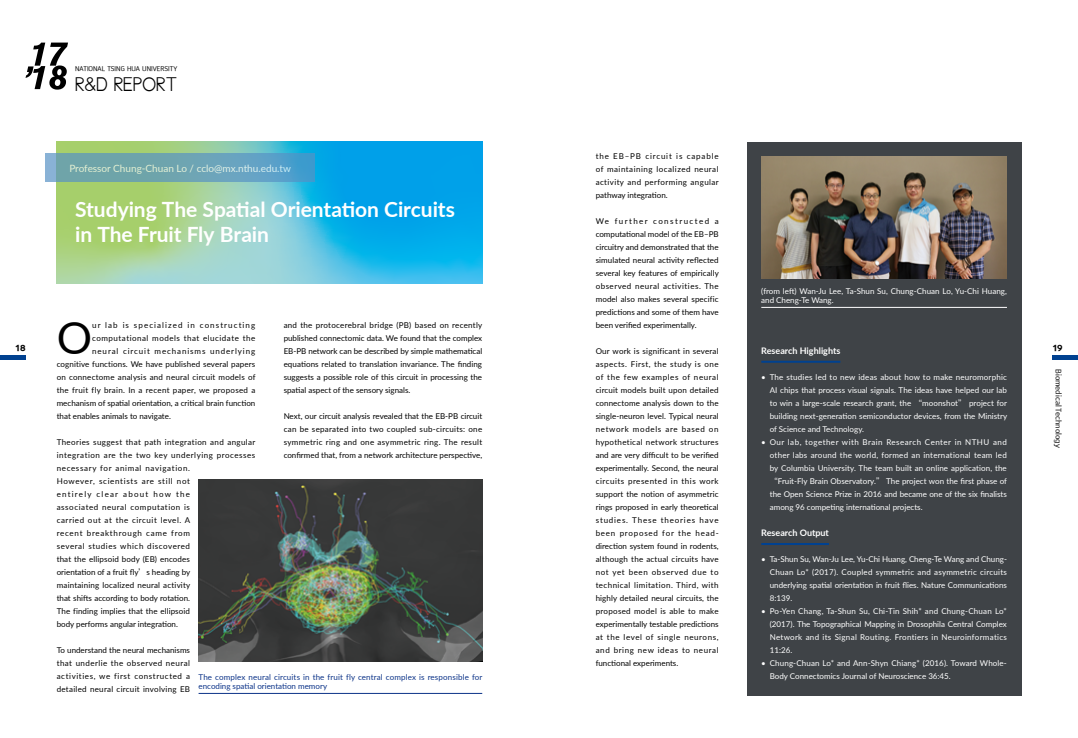
<style>
.page{position:relative;width:1078px;height:738px;background:#fff}
.page>*{position:absolute;margin:0;border:0;box-sizing:border-box;transform-origin:0 0}
.t1{font:44.2px "Lato";color:#000}
.t2{font:700 21px/25.2px "Lato";letter-spacing:-.005em;color:#fff}
.t3{font:20px "New Cicle Semi";color:#000}
.t4{font:10px "Lato";color:#fff}
.t5{font:700 9px "Lato";color:#fff}
.t6{font:700 9px "Anomoly";color:#000}
.t7{font:8px/13px "Lato";letter-spacing:.03em;color:#000;text-align:justify}
.t8{font:8px/13px "Lato";color:#fff;text-align:justify}
.t9{font:8px/13px "Lato";letter-spacing:.05em;color:#000}
.t10{font:8px/9.6px "Lato";letter-spacing:.02em;color:#0c3388}
.t11{font:8px "Lato";color:#000}
.t12{font:8px "Lato";letter-spacing:.01em;color:#000}
.t13{font:8px "Lato";letter-spacing:.065em;color:#000}
.t14{font:8px "Lato";letter-spacing:.11em;color:#000}
.t15{font:8px "Lato";letter-spacing:.135em;color:#000}
.t16{font:8px "Anomoly";color:#000}
.t17{font:7px "Anomoly";color:#000}
.s1{font-family:"DF Hei Std W5"}
</style>
<div class="page">
<svg style="left:26px;top:43px;width:42px;height:47px"></svg>
<div style="left:0;top:354px;width:26px;height:5px;background:#004190"></div>
<div style="left:1052px;top:354px;width:25px;height:5px;background:#004190"></div>
<svg style="left:57px;top:142px;width:425px;height:141px;background:#5bbfc4"></svg>
<img style="left:198px;top:479px;width:284px;height:181px">
<svg style="left:45px;top:153px;width:270px;height:28px;background:#67a3b7"></svg>
<hr style="left:198px;top:692px;width:284px;height:1px;background:#0c3388">
<div style="left:746px;top:142px;width:274px;height:552px;background:#3f4347"></div>
<hr style="left:761px;top:360px;width:79px;height:2px;background:#004190">
<hr style="left:761px;top:542px;width:67px;height:2px;background:#004190">
<img style="left:761px;top:156px;width:245px;height:122px">
<hr style="left:761px;top:307px;width:245px;height:1px;background:#fff">
<p class="t17" style="left:75px;top:65px;width:104px">NATIONAL TSING HUA UNIVERSITY</p>
<h3 class="t3" style="left:75px;top:73px;width:104px">R&amp;D REPORT</h3>
<p class="t7" style="left:595px;top:149px;width:124px">the EB–PB circuit is capable of maintaining localized neural activity and performing angular pathway integration.</p>
<p class="t7" style="left:595px;top:214px;width:124px">We further constructed a computational model of the EB–PB circuitry and demonstrated that the simulated neural activity reflected several key features of empirically observed neural activities. The model also makes several specific predictions and some of them have been verified experimentally.</p>
<p class="t7" style="left:595px;top:344px;width:124px">Our work is significant in several aspects. First, the study is one of the few examples of neural circuit models built upon detailed connectome analysis down to the single-neuron level. Typical neural network models are based on hypothetical network structures and are very difficult to be verified experimentally. Second, the neural circuits presented in this work support the notion of asymmetric rings proposed in early theoretical studies. These theories have been proposed for the head&shy;direction system found in rodents, although the actual circuits have not yet been observed due to technical limitation. Third, with highly detailed neural circuits, the proposed model is able to make experimentally testable predictions at the level of single neurons, and bring new ideas to neural functional experiments.</p>
<p class="t4" style="left:69px;top:161px;width:223px">Professor Chung-Chuan Lo / cclo@mx.nthu.edu.tw</p>
<h2 class="t2" style="left:75px;top:195px;width:381px">Studying The Spatial Orientation Circuits in The Fruit Fly Brain</h2>
<p class="t8" style="left:761px;top:285px;width:247px;line-height:9.6px">(from left) Wan-Ju Lee, Ta-Shun Su, Chung-Chuan Lo, Yu-Chi Huang, and Cheng-Te Wang.</p>
<p class="t7" style="left:283px;top:318px;width:200px">and the protocerebral bridge (PB) based on recently published connectomic data. We found that the complex EB-PB network can be described by simple mathematical equations related to translation invariance. The finding suggests a possible role of this circuit in processing the spatial aspect of the sensory signals.</p>
<p class="t7" style="left:283px;top:409px;width:200px">Next, our circuit analysis revealed that the EB-PB circuit can be separated into two coupled sub-circuits: one symmetric ring and one asymmetric ring. The result confirmed that, from a network architecture perspective,</p>
<h1 class="t1" style="left:57px;top:306px;width:37px">O</h1>
<p class="t15" style="left:92px;top:319px;width:165px">ur lab is specialized in constructing</p>
<p class="t13" style="left:92px;top:332px;width:164px">computational models that elucidate the</p>
<p class="t14" style="left:92px;top:345px;width:164px">neural circuit mechanisms underlying</p>
<p class="t12" style="left:57px;top:358px;width:200px">cognitive functions. We have published several papers</p>
<p class="t7" style="left:57px;top:370px;width:200px">on connectome analysis and neural circuit models of</p>
<p class="t7" style="left:57px;top:383px;width:200px">the fruit fly brain. In a recent paper, we proposed a</p>
<p class="t11" style="left:57px;top:397px;width:200px">mechanism of spatial orientation, a critical brain function</p>
<p class="t11" style="left:57px;top:410px;width:116px">that enables animals to navigate.</p>
<p class="t9" style="left:57px;top:435px;width:200px">Theories suggest that path integration and angular integration are the two key underlying processes necessary for animal navigation.<br>However, scientists are still not<br>entirely clear about how the<br>associated neural computation is<br>carried out at the circuit level. A<br>recent breakthrough came from<br>several studies which discovered<br>that the ellipsoid body (EB) encodes<br>orientation of a fruit fly<span class="s1">’</span>s heading by<br>maintaining localized neural activity<br>that shifts according to body rotation.<br>The finding implies that the ellipsoid<br>body performs angular integration.</p>
<p class="t7" style="left:57px;top:643px;width:135px">To understand the neural mechanisms that underlie the observed neural activities, we first constructed a detailed neural circuit involving EB</p>
<p class="t6" style="left:15px;top:342px;width:12px">18</p>
<p class="t6" style="left:1052px;top:342px;width:12px">19</p>
<p class="t16" style="left:1062px;top:369px;width:80px;rotate:90deg">Biomedical Technology</p>
<p class="t5" style="left:761px;top:343px;width:81px">Research Highlights</p>
<p class="t8" style="left:769px;top:370px;width:239px;text-indent:-9px">• The studies led to new ideas about how to make neuromorphic AI chips that process visual signals. The ideas have helped our lab to win a large-scale research grant, the <span class="s1">“</span>moonshot<span class="s1">”</span> project for building next-generation semiconductor devices, from the Ministry of Science and Technology.</p>
<p class="t8" style="left:769px;top:435px;width:239px;text-indent:-9px">• Our lab, together with Brain Research Center in NTHU and other labs around the world, formed an international team led by Columbia University. The team built an online application, the <span class="s1">“</span>Fruit-Fly Brain Observatory.<span class="s1">”</span> The project won the first phase of the Open Science Prize in 2016 and became one of the six finalists among 96 competing international projects.</p>
<p class="t5" style="left:761px;top:525px;width:69px">Research Output</p>
<p class="t8" style="left:769px;top:552px;width:238px;text-indent:-9px">• Ta-Shun Su, Wan-Ju Lee, Yu-Chi Huang, Cheng-Te Wang and Chung-Chuan Lo* (2017). Coupled symmetric and asymmetric circuits underlying spatial orientation in fruit flies. Nature Communications 8:139.</p>
<p class="t8" style="left:769px;top:604px;width:239px;text-indent:-9px">• Po-Yen Chang, Ta-Shun Su, Chi-Tin Shih* and Chung-Chuan Lo* (2017). The Topographical Mapping in Drosophila Central Complex Network and its Signal Routing. Frontiers in Neuroinformatics 11:26.</p>
<p class="t8" style="left:769px;top:656px;width:238px;text-indent:-9px">• Chung-Chuan Lo* and Ann-Shyn Chiang* (2016). Toward Whole-<br>Body Connectomics Journal of Neuroscience 36:45.</p>
<p class="t10" style="left:198px;top:671px;width:285px">The complex neural circuits in the fruit fly central complex is responsible for encoding spatial orientation memory</p>
</div>
